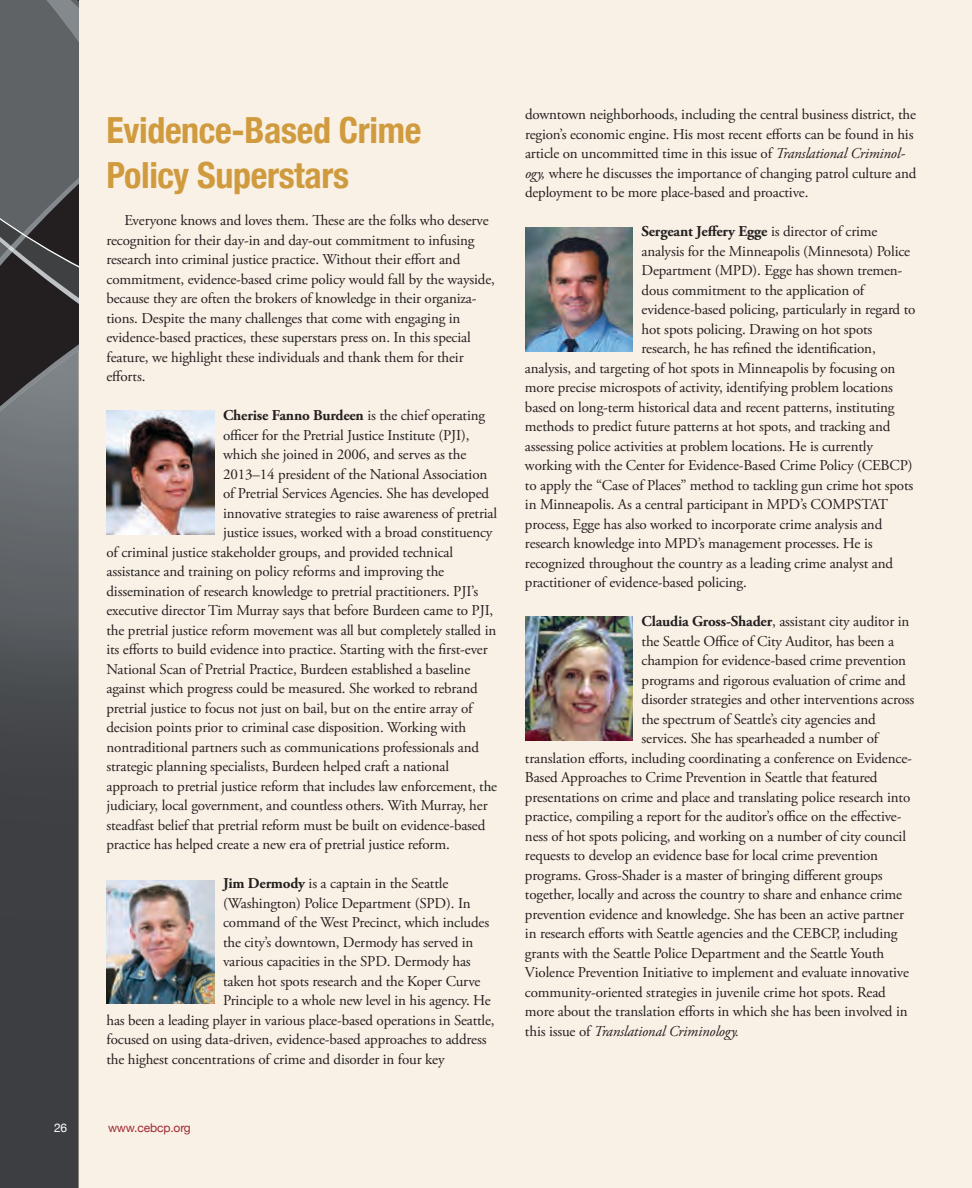
<style>
.page{position:relative;width:972px;height:1188px;background:#fff}
.page>*{position:absolute;margin:0;border:0;box-sizing:border-box;transform-origin:0 0}
.t1{font:700 condensed 36px/45px "Helvetica Neue";letter-spacing:-.01em;color:#d09b3e}
.t2{font:15px/19.5px "Adobe Garamond Pro";letter-spacing:-.01em;color:#231f20}
.t3{font:700 15px "Adobe Garamond Pro";letter-spacing:-.01em;color:#231f20}
.t4{font:italic 15px "Adobe Garamond Pro";letter-spacing:-.01em;color:#231f20}
.t5{font:12px "Helvetica Neue";letter-spacing:-.01em;color:#a02a34}
.t6{font:12px "Helvetica Neue";color:#fff}
.s1{font-weight:400}
.s2{font-weight:700}
.s3{font-style:italic}
.s4{font-style:normal}
</style>
<div class="page">
<div style="left:72px;top:0;width:900px;height:1188px;background:#f9f1e5"></div>
<svg style="left:0;top:0;width:78px;height:1188px;background:#4c4e51"></svg>
<svg style="left:8px;top:246px;width:7px;height:6px"></svg>
<img style="left:106px;top:411px;width:108px;height:123px">
<img style="left:106px;top:880px;width:108px;height:124px">
<img style="left:525px;top:228px;width:108px;height:123px">
<img style="left:525px;top:617px;width:108px;height:123px">
<h1 class="t1" style="left:106px;top:107px;width:316px">Evidence-Based Crime<br>Policy Superstars</h1>
<p class="t2" style="left:106px;top:211px;width:390px;text-indent:18px">Everyone knows and loves them. These are the folks who deserve recognition for their day-in and day-out commitment to infusing research into criminal justice practice. Without their effort and commitment, evidence-based crime policy would fall by the wayside, because they are often the brokers of knowledge in their organiza&shy;tions. Despite the many challenges that come with engaging in evidence-based practices, these superstars press on. In this special feature, we highlight these individuals and thank them for their efforts.</p>
<p class="t3" style="left:223px;top:407px;width:264px">Cherise Fanno Burdeen <span class="s1">is the chief operating</span></p>
<p class="t2" style="left:223px;top:426px;width:248px">officer for the Pretrial Justice Institute (PJI),</p>
<p class="t2" style="left:223px;top:445px;width:245px">which she joined in 2006, and serves as the</p>
<p class="t2" style="left:223px;top:465px;width:266px">2013–14 president of the National Association</p>
<p class="t2" style="left:223px;top:484px;width:268px">of Pretrial Services Agencies. She has developed</p>
<p class="t2" style="left:223px;top:504px;width:276px">innovative strategies to raise awareness of pretrial</p>
<p class="t2" style="left:223px;top:523px;width:271px">justice issues, worked with a broad constituency</p>
<p class="t2" style="left:106px;top:543px;width:348px">of criminal justice stakeholder groups, and provided technical</p>
<p class="t2" style="left:106px;top:562px;width:339px">assistance and training on policy reforms and improving the</p>
<p class="t2" style="left:106px;top:582px;width:373px">dissemination of research knowledge to pretrial practitioners. PJI’s</p>
<p class="t2" style="left:106px;top:601px;width:388px">executive director Tim Murray says that before Burdeen came to PJI,</p>
<p class="t2" style="left:106px;top:621px;width:391px">the pretrial justice reform movement was all but completely stalled in</p>
<p class="t2" style="left:106px;top:640px;width:383px">its efforts to build evidence into practice. Starting with the first-ever</p>
<p class="t2" style="left:106px;top:660px;width:365px">National Scan of Pretrial Practice, Burdeen established a baseline</p>
<p class="t2" style="left:106px;top:679px;width:373px">against which progress could be measured. She worked to rebrand</p>
<p class="t2" style="left:106px;top:699px;width:368px">pretrial justice to focus not just on bail, but on the entire array of</p>
<p class="t2" style="left:106px;top:718px;width:361px">decision points prior to criminal case disposition. Working with</p>
<p class="t2" style="left:106px;top:738px;width:374px">nontraditional partners such as communications professionals and</p>
<p class="t2" style="left:106px;top:757px;width:344px">strategic planning specialists, Burdeen helped craft a national</p>
<p class="t2" style="left:106px;top:777px;width:392px">approach to pretrial justice reform that includes law enforcement, the</p>
<p class="t2" style="left:106px;top:796px;width:383px">judiciary, local government, and countless others. With Murray, her</p>
<p class="t2" style="left:106px;top:816px;width:380px">steadfast belief that pretrial reform must be built on evidence-based</p>
<p class="t2" style="left:106px;top:835px;width:345px">practice has helped create a new era of pretrial justice reform.</p>
<p class="t2" style="left:223px;top:874px;width:227px"><span class="s2">Jim Dermody</span> is a captain in the Seattle</p>
<p class="t2" style="left:223px;top:894px;width:249px">(Washington) Police Department (SPD). In</p>
<p class="t2" style="left:223px;top:913px;width:268px">command of the West Precinct, which includes</p>
<p class="t2" style="left:223px;top:933px;width:252px">the city’s downtown, Dermody has served in</p>
<p class="t2" style="left:223px;top:952px;width:249px">various capacities in the SPD. Dermody has</p>
<p class="t2" style="left:223px;top:972px;width:259px">taken hot spots research and the Koper Curve</p>
<p class="t2" style="left:223px;top:991px;width:269px">Principle to a whole new level in his agency. He</p>
<p class="t2" style="left:106px;top:1011px;width:390px">has been a leading player in various place-based operations in Seattle,</p>
<p class="t2" style="left:106px;top:1030px;width:382px">focused on using data-driven, evidence-based approaches to address</p>
<p class="t2" style="left:106px;top:1050px;width:340px">the highest concentrations of crime and disorder in four key</p>
<p class="t6" style="left:54px;top:1121px;width:15px">26</p>
<p class="t5" style="left:108px;top:1121px;width:84px">www.cebcp.org</p>
<p class="t2" style="left:525px;top:105px;width:393px">downtown neighborhoods, including the central business district, the region’s economic engine. His most recent efforts can be found in his article on uncommitted time in this issue of <span class="s3">Translational Criminol&shy;ogy,</span> where he discusses the importance of changing patrol culture and deployment to be more place-based and proactive.</p>
<p class="t3" style="left:642px;top:223px;width:237px">Sergeant Jeffery Egge <span class="s1">is director of crime</span></p>
<p class="t2" style="left:642px;top:242px;width:270px">analysis for the Minneapolis (Minnesota) Police</p>
<p class="t2" style="left:642px;top:261px;width:262px">Department (MPD). Egge has shown tremen-</p>
<p class="t2" style="left:642px;top:281px;width:224px">dous commitment to the application of</p>
<p class="t2" style="left:642px;top:300px;width:275px">evidence-based policing, particularly in regard to</p>
<p class="t2" style="left:642px;top:320px;width:232px">hot spots policing. Drawing on hot spots</p>
<p class="t2" style="left:642px;top:339px;width:236px">research, he has refined the identification,</p>
<p class="t2" style="left:525px;top:359px;width:372px">analysis, and targeting of hot spots in Minneapolis by focusing on</p>
<p class="t2" style="left:525px;top:378px;width:369px">more precise microspots of activity, identifying problem locations</p>
<p class="t2" style="left:525px;top:398px;width:371px">based on long-term historical data and recent patterns, instituting</p>
<p class="t2" style="left:525px;top:417px;width:367px">methods to predict future patterns at hot spots, and tracking and</p>
<p class="t2" style="left:525px;top:437px;width:350px">assessing police activities at problem locations. He is currently</p>
<p class="t2" style="left:525px;top:456px;width:389px">working with the Center for Evidence-Based Crime Policy (CEBCP)</p>
<p class="t2" style="left:525px;top:476px;width:390px">to apply the “Case of Places” method to tackling gun crime hot spots</p>
<p class="t2" style="left:525px;top:495px;width:365px">in Minneapolis. As a central participant in MPD’s COMPSTAT</p>
<p class="t2" style="left:525px;top:515px;width:359px">process, Egge has also worked to incorporate crime analysis and</p>
<p class="t2" style="left:525px;top:534px;width:349px">research knowledge into MPD’s management processes. He is</p>
<p class="t2" style="left:525px;top:554px;width:370px">recognized throughout the country as a leading crime analyst and</p>
<p class="t2" style="left:525px;top:573px;width:223px">practitioner of evidence-based policing.</p>
<p class="t2" style="left:642px;top:612px;width:269px"><span class="s2">Claudia Gross-Shader</span>, assistant city auditor in</p>
<p class="t2" style="left:642px;top:632px;width:254px">the Seattle Office of City Auditor, has been a</p>
<p class="t2" style="left:642px;top:651px;width:266px">champion for evidence-based crime prevention</p>
<p class="t2" style="left:642px;top:671px;width:266px">programs and rigorous evaluation of crime and</p>
<p class="t2" style="left:642px;top:690px;width:274px">disorder strategies and other interventions across</p>
<p class="t2" style="left:642px;top:710px;width:236px">the spectrum of Seattle’s city agencies and</p>
<p class="t2" style="left:642px;top:729px;width:238px">services. She has spearheaded a number of</p>
<p class="t2" style="left:525px;top:749px;width:388px">translation efforts, including coordinating a conference on Evidence-</p>
<p class="t2" style="left:525px;top:768px;width:354px">Based Approaches to Crime Prevention in Seattle that featured</p>
<p class="t2" style="left:525px;top:788px;width:387px">presentations on crime and place and translating police research into</p>
<p class="t2" style="left:525px;top:807px;width:378px">practice, compiling a report for the auditor’s office on the effective-</p>
<p class="t2" style="left:525px;top:827px;width:383px">ness of hot spots policing, and working on a number of city council</p>
<p class="t2" style="left:525px;top:846px;width:355px">requests to develop an evidence base for local crime prevention</p>
<p class="t2" style="left:525px;top:866px;width:359px">programs. Gross-Shader is a master of bringing different groups</p>
<p class="t2" style="left:525px;top:885px;width:379px">together, locally and across the country to share and enhance crime</p>
<p class="t2" style="left:525px;top:905px;width:381px">prevention evidence and knowledge. She has been an active partner</p>
<p class="t2" style="left:525px;top:924px;width:374px">in research efforts with Seattle agencies and the CEBCP, including</p>
<p class="t2" style="left:525px;top:944px;width:361px">grants with the Seattle Police Department and the Seattle Youth</p>
<p class="t2" style="left:525px;top:963px;width:386px">Violence Prevention Initiative to implement and evaluate innovative</p>
<p class="t2" style="left:525px;top:983px;width:362px">community-oriented strategies in juvenile crime hot spots. Read</p>
<p class="t2" style="left:525px;top:1002px;width:384px">more about the translation efforts in which she has been involved in</p>
<p class="t4" style="left:525px;top:1022px;width:216px"><span class="s4">this issue of</span> Translational Criminology.</p>
</div>
